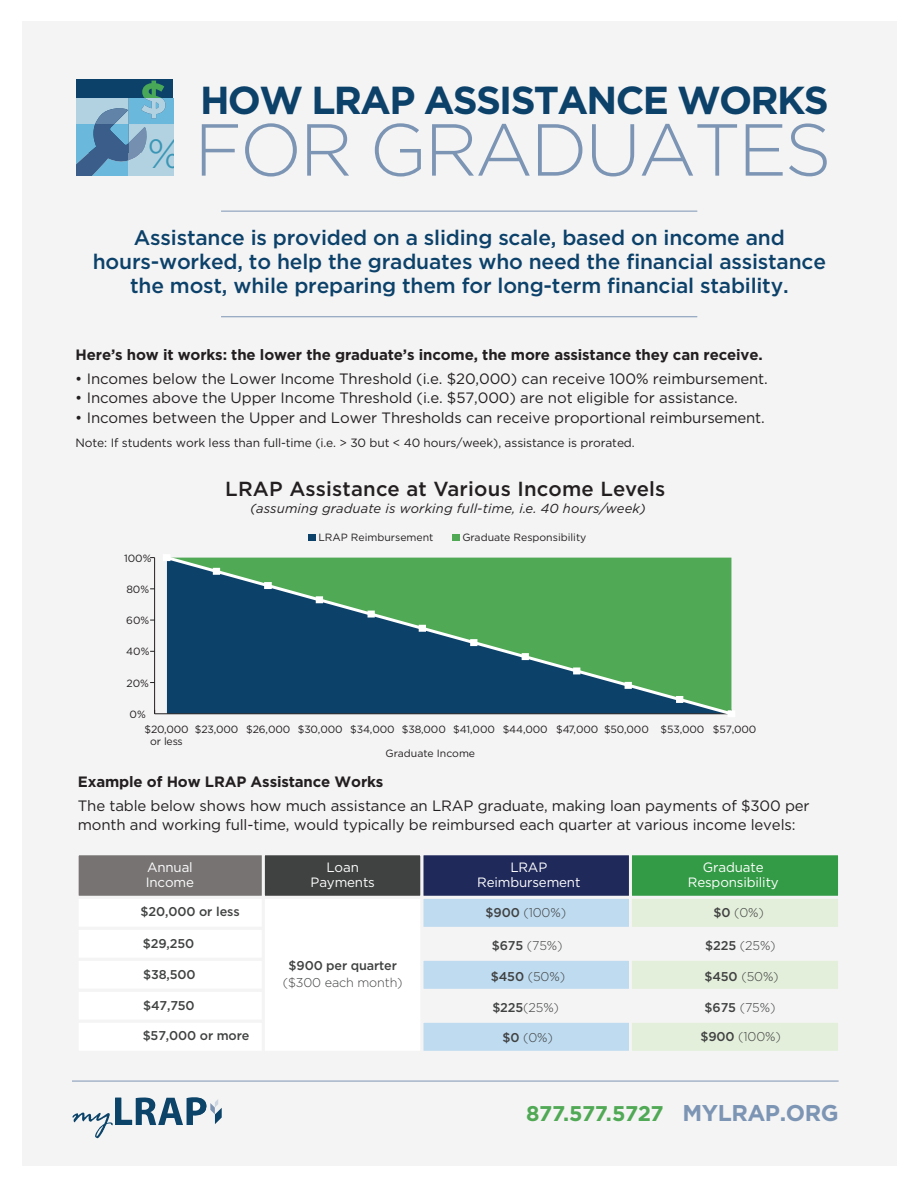
<style>
.page{position:relative;width:918px;height:1188px;background:#fff}
.page>*{position:absolute;margin:0;border:0;box-sizing:border-box;transform-origin:0 0}
.t1{font:300 73.5px "Gotham";letter-spacing:-.035em;color:#7d95b4}
.t2{font:300 40.95px "Gotham";color:#3b96b5}
.t3{font:700 39px "Gotham";letter-spacing:-.045em;color:#0c416a}
.t4{font:700 21.3px "Gotham";color:#50a955}
.t5{font:500 21px/24px "Gotham";letter-spacing:-.01em;color:#0c416a;text-align:center}
.t6{font:500 20.4px "Gotham";letter-spacing:.01em;color:#231f20}
.t7{font:15px/24px "Gotham";letter-spacing:-.01em;color:#231f20}
.t8{font:700 15px "Gotham";letter-spacing:-.01em;color:#231f20}
.t9{font:13.5px/15px "Gotham";letter-spacing:-.01em;color:#fff;text-align:center}
.t10{font:italic 13.05px "Gotham";letter-spacing:.01em;color:#231f20}
.t11{font:300 12.75px/16.5px "Gotham";letter-spacing:-.01em;color:#404141;text-align:center}
.t12{font:500 12.75px "Gotham";letter-spacing:-.01em;color:#404141}
.t13{font:12px "Gotham";letter-spacing:-.01em;color:#231f20}
.t14{font:10.5px/12.6px "Gotham";letter-spacing:-.015em;color:#231f20;text-align:center}
.s1{font-family:"Minion Pro"}
.s2{font-weight:700}
.s3{font-weight:500}
.s4{font-size:22.8px;color:#7d95b4}
</style>
<div class="page">
<div style="left:22px;top:22px;width:874px;height:1144px;background:#f4f4f4"></div>
<div style="left:76px;top:79px;width:97px;height:74px;background:#0c416a"></div>
<svg style="left:76px;top:81px;width:97px;height:95px"></svg>
<div style="left:77px;top:854px;width:186px;height:43px;background:#777373"></div>
<div style="left:76px;top:852px;width:189px;height:47px;border:3px solid #f4f4f4"></div>
<div style="left:422px;top:854px;width:208px;height:43px;background:#1f295a"></div>
<div style="left:420px;top:852px;width:212px;height:47px;border:3px solid #f4f4f4"></div>
<div style="left:422px;top:897px;width:208px;height:31px;background:#bedbf0"></div>
<div style="left:420px;top:896px;width:212px;height:34px;border:3px solid #f4f4f4"></div>
<div style="left:77px;top:897px;width:186px;height:31px;background:#fff"></div>
<div style="left:76px;top:896px;width:189px;height:34px;border:3px solid #f4f4f4"></div>
<div style="left:422px;top:928px;width:208px;height:31px;background:#f4f4f4"></div>
<div style="left:77px;top:928px;width:186px;height:31px;background:#fff"></div>
<div style="left:76px;top:927px;width:189px;height:34px;border:3px solid #f4f4f4"></div>
<div style="left:422px;top:959px;width:208px;height:31px;background:#bedbf0"></div>
<div style="left:420px;top:958px;width:212px;height:34px;border:3px solid #f4f4f4"></div>
<div style="left:77px;top:959px;width:186px;height:31px;background:#fff"></div>
<div style="left:76px;top:958px;width:189px;height:34px;border:3px solid #f4f4f4"></div>
<div style="left:422px;top:990px;width:208px;height:31px;background:#f4f4f4"></div>
<div style="left:77px;top:990px;width:186px;height:31px;background:#fff"></div>
<div style="left:76px;top:989px;width:189px;height:34px;border:3px solid #f4f4f4"></div>
<div style="left:77px;top:1021px;width:186px;height:31px;background:#fff"></div>
<div style="left:76px;top:1020px;width:189px;height:34px;border:3px solid #f4f4f4"></div>
<div style="left:422px;top:1021px;width:208px;height:31px;background:#bedbf0"></div>
<div style="left:420px;top:1020px;width:212px;height:34px;border:3px solid #f4f4f4"></div>
<div style="left:630px;top:854px;width:210px;height:43px;background:#339b46"></div>
<div style="left:629px;top:852px;width:212px;height:47px;border:3px solid #f4f4f4"></div>
<div style="left:630px;top:897px;width:210px;height:31px;background:#e3efda"></div>
<div style="left:629px;top:896px;width:212px;height:34px;border:3px solid #f4f4f4"></div>
<div style="left:630px;top:928px;width:210px;height:31px;background:#f4f4f4"></div>
<div style="left:630px;top:959px;width:210px;height:31px;background:#e3efda"></div>
<div style="left:629px;top:958px;width:212px;height:34px;border:3px solid #f4f4f4"></div>
<div style="left:630px;top:990px;width:210px;height:31px;background:#f4f4f4"></div>
<div style="left:630px;top:1021px;width:210px;height:31px;background:#e3efda"></div>
<div style="left:629px;top:1020px;width:212px;height:34px;border:3px solid #f4f4f4"></div>
<div style="left:263px;top:854px;width:159px;height:43px;background:#404141"></div>
<div style="left:262px;top:852px;width:161px;height:47px;border:3px solid #f4f4f4"></div>
<svg style="left:260px;top:894px;width:165px;height:160px"></svg>
<hr style="left:221px;top:211px;width:476px;height:1px;background:#7d95b4">
<hr style="left:221px;top:316px;width:476px;height:1px;background:#7d95b4">
<hr style="left:72px;top:1081px;width:767px;height:1px;background:#7d95b4">
<svg style="left:72px;top:1097px;width:150px;height:41px"></svg>
<div style="left:308px;top:534px;width:8px;height:7px;background:#0c416a"></div>
<div style="left:452px;top:534px;width:8px;height:7px;background:#50a955"></div>
<hr style="left:155px;top:713px;width:576px;height:1px;background:#231f20">
<hr style="left:154px;top:558px;width:1px;height:156px;background:#231f20">
<svg style="left:163px;top:555px;width:572px;height:162px;background:#3b7d69"></svg>
<p class="t2" style="left:148px;top:128px;width:35px">%</p>
<p class="t3" style="left:200px;top:74px;width:630px">HOW LRAP ASSISTANCE WORKS</p>
<p class="t1" style="left:194px;top:103px;width:639px">FOR GRADUATES</p>
<p class="t5" style="left:93px;top:225px;width:735px">Assistance is provided on a sliding scale, based on income and hours-worked, to help the graduates who need the financial assistance the most, while preparing them for long-term financial stability.</p>
<p class="t8" style="left:76px;top:344px;width:689px">Here’s how it works: the lower the graduate’s income, the more assistance they can receive.</p>
<p class="t7" style="left:75px;top:366px;width:694px">• Incomes below the Lower Income Threshold (i.e. $20,000) can receive 100% reimbursement.</p>
<p class="t7" style="left:75px;top:386px;width:664px">• Incomes above the Upper Income Threshold (i.e. $57,000) are not eligible for assistance.</p>
<p class="t7" style="left:75px;top:405px;width:691px">• Incomes between the Upper and Lower Thresholds can receive proportional reimbursement.</p>
<p class="t13" style="left:76px;top:435px;width:561px">Note: If students work less than full-time (i.e. &gt; 30 but &lt; 40 hours/week), assistance is prorated.</p>
<p class="t6" style="left:225px;top:475px;width:442px">LRAP Assistance at Various Income Levels</p>
<p class="t10" style="left:250px;top:500px;width:397px">(assuming graduate is working full-time, i.e. 40 hours/week)</p>
<p class="t14" style="left:124px;top:552px;width:29px">100%</p>
<p class="t14" style="left:126px;top:583px;width:24px">80%</p>
<p class="t14" style="left:126px;top:614px;width:25px">60%</p>
<p class="t14" style="left:126px;top:645px;width:25px">40%</p>
<p class="t14" style="left:126px;top:676px;width:24px">20%</p>
<p class="t14" style="left:130px;top:708px;width:18px">0%</p>
<p class="t14" style="left:318px;top:531px;width:117px">LRAP Reimbursement</p>
<p class="t14" style="left:462px;top:531px;width:126px">Graduate Responsibility</p>
<p class="t14" style="left:144px;top:723px;width:46px">$20,000 or less</p>
<p class="t14" style="left:195px;top:723px;width:563px">$23,000 $26,000 $30,000 $34,000 $38,000 $41,000 $44,000 $47,000 $50,000 $53,000 $57<span class="s1">,</span>000</p>
<p class="t14" style="left:386px;top:747px;width:91px">Graduate Income</p>
<p class="t7" style="left:78px;top:769px;width:733px"><span class="s2">Example of How LRAP Assistance Works<br></span>The table below shows how much assistance an LRAP graduate, making loan payments of $300 per</p>
<p class="t7" style="left:78px;top:812px;width:719px">month and working full-time, would typically be reimbursed each quarter at various income levels:</p>
<p class="t9" style="left:146px;top:859px;width:50px;text-align:left">Annual<br>Income</p>
<p class="t12" style="left:141px;top:903px;width:101px">$20,000 or less</p>
<p class="t12" style="left:143px;top:935px;width:53px">$29,250</p>
<p class="t12" style="left:143px;top:966px;width:54px">$38,500</p>
<p class="t11" style="left:283px;top:957px;width:121px"><span class="s3">$900 per quarter </span>($300 each month)</p>
<p class="t12" style="left:143px;top:997px;width:53px">$47,750</p>
<p class="t12" style="left:143px;top:1028px;width:108px">$57,000 or more</p>
<p class="t9" style="left:311px;top:859px;width:66px">Loan<br>Payments</p>
<p class="t9" style="left:477px;top:859px;width:105px">LRAP<br>Reimbursement</p>
<p class="t9" style="left:688px;top:859px;width:92px">Graduate<br>Responsibility</p>
<p class="t11" style="left:714px;top:904px;width:52px"><span class="s3">$0</span> (0%)</p>
<p class="t11" style="left:705px;top:937px;width:72px"><span class="s3">$225</span> (25%)</p>
<p class="t11" style="left:704px;top:968px;width:76px"><span class="s3">$450</span> (50%)</p>
<p class="t11" style="left:705px;top:999px;width:72px"><span class="s3">$675</span> (75%)</p>
<p class="t11" style="left:700px;top:1028px;width:82px"><span class="s3">$900</span> (100%)</p>
<p class="t11" style="left:486px;top:904px;width:82px"><span class="s3">$900</span> (100%)</p>
<p class="t11" style="left:492px;top:937px;width:72px"><span class="s3">$675</span> (75%)</p>
<p class="t11" style="left:491px;top:967px;width:76px"><span class="s3">$450</span> (50%)</p>
<p class="t11" style="left:492px;top:999px;width:68px"><span class="s3">$225</span>(25%)</p>
<p class="t11" style="left:503px;top:1028px;width:52px"><span class="s3">$0</span> (0%)</p>
<p class="t4" style="left:526px;top:1099px;width:314px">877.577.5727 <span class="s4">MYLRAP.ORG</span></p>
</div>
